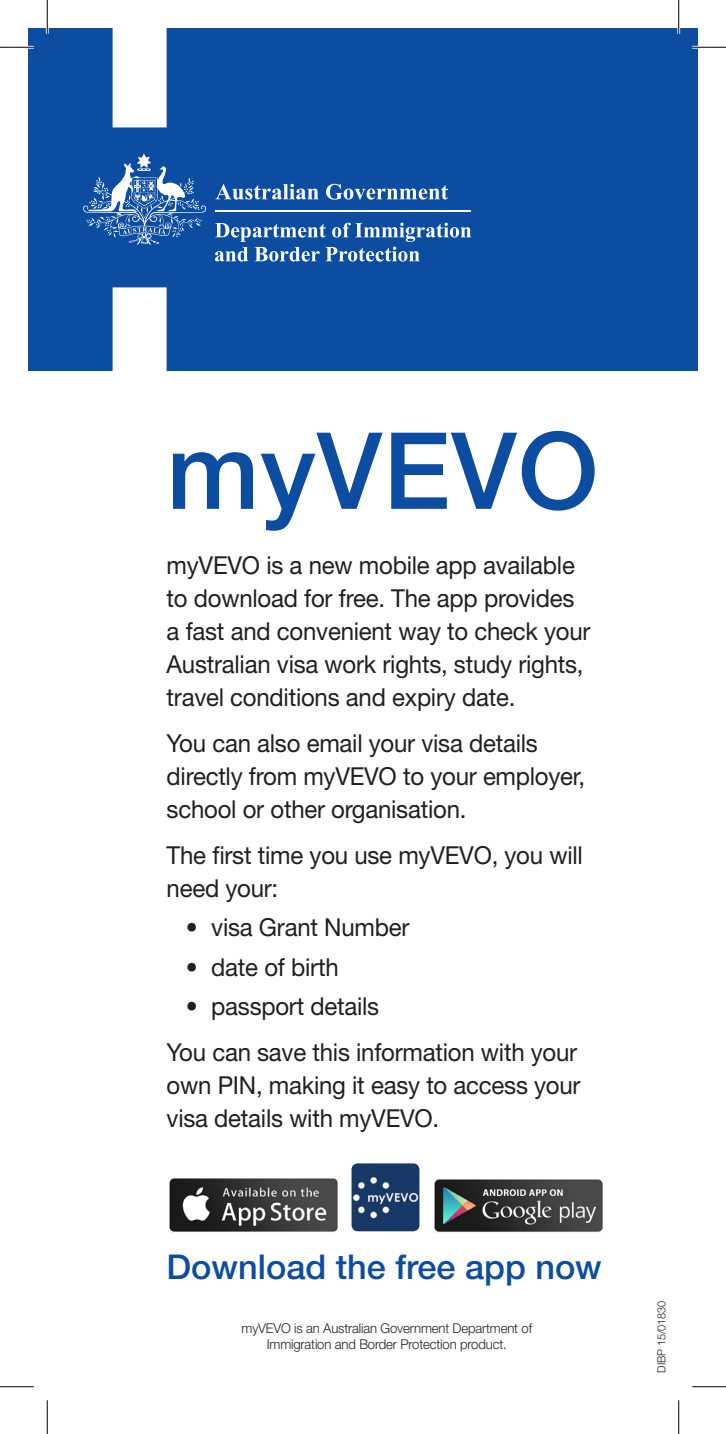
<style>
.page{position:relative;width:726px;height:1434px;background:#fff}
.page>*{position:absolute;margin:0;border:0;box-sizing:border-box;transform-origin:0 0}
.HEADING_TWO{font:500 106.65px "Helvetica Neue LT Std";letter-spacing:.01em;color:#0d4da1}
.BODY{font:500 34.2px "Helvetica Neue LT Std";color:#0d4da1}
.BODY-2{font:24.75px/33.1px "Helvetica Neue LT Std";letter-spacing:-.01em;color:#231f20}
.BODY-3{font:300 13.5px/16.2px "Helvetica Neue LT Std";letter-spacing:-.01em;color:#231f20;text-align:center}
.BODY-4{font:300 11.25px "Helvetica Neue LT Std";letter-spacing:-.01em;color:#231f20}
</style>
<div class="page">
<div style="left:28px;top:28px;width:670px;height:342px;background:#0d4da1"></div>
<img style="left:351px;top:1163px;width:68px;height:68px">
<img style="left:434px;top:1178px;width:169px;height:55px">
<img style="left:169px;top:1178px;width:169px;height:55px">
<div style="left:113px;top:28px;width:54px;height:99px;background:#fff"></div>
<div style="left:113px;top:287px;width:54px;height:90px;background:#fff"></div>
<svg style="left:215px;top:184px;width:104px;height:16px"></svg>
<svg style="left:326px;top:184px;width:122px;height:16px"></svg>
<hr style="left:215px;top:210px;width:256px;height:2px;background:#fff">
<svg style="left:83px;top:154px;width:123px;height:91px"></svg>
<svg style="left:215px;top:223px;width:256px;height:39px"></svg>
<hr style="left:0;top:46px;width:34px;height:3px;background:#fff">
<hr style="left:692px;top:46px;width:34px;height:3px;background:#fff">
<hr style="left:46px;top:0;width:3px;height:34px;background:#fff">
<hr style="left:677px;top:0;width:3px;height:34px;background:#fff">
<hr style="left:0;top:47px;width:34px;height:1px;background:#000">
<hr style="left:692px;top:47px;width:34px;height:1px;background:#000">
<hr style="left:0;top:1386px;width:34px;height:1px;background:#000">
<hr style="left:692px;top:1386px;width:34px;height:1px;background:#000">
<hr style="left:47px;top:0;width:1px;height:34px;background:#000">
<hr style="left:47px;top:1400px;width:1px;height:34px;background:#000">
<hr style="left:678px;top:0;width:1px;height:34px;background:#000">
<hr style="left:678px;top:1400px;width:1px;height:34px;background:#000">
<p class="HEADING_TWO" style="left:167px;top:407px;width:434px">myVEVO</p>
<p class="BODY-2" style="left:167px;top:548px;width:425px">myVEVO is a new mobile app available to download for free. The app provides a fast and convenient way to check your Australian visa work rights, study rights, travel conditions and expiry date.</p>
<p class="BODY-2" style="left:167px;top:726px;width:420px">You can also email your visa details directly from myVEVO to your employer, school or other organisation.</p>
<p class="BODY-2" style="left:167px;top:838px;width:418px">The first time you use myVEVO, you will need your:</p>
<p class="BODY-2" style="left:186px;top:911px;width:225px">• visa Grant Number</p>
<p class="BODY-2" style="left:186px;top:950px;width:154px">• date of birth</p>
<p class="BODY-2" style="left:186px;top:990px;width:195px">• passport details</p>
<p class="BODY-2" style="left:167px;top:1035px;width:415px">You can save this information with your own PIN, making it easy to access your visa details with myVEVO.</p>
<p class="BODY" style="left:167px;top:1246px;width:437px">Download the free app now</p>
<p class="BODY-3" style="left:242px;top:1320px;width:292px">myVEVO is an Australian Government Department of<br>Immigration and Border Protection product.</p>
<p class="BODY-4" style="left:655px;top:1373px;width:73px;rotate:-90deg">DIBP 15/01830</p>
</div>
